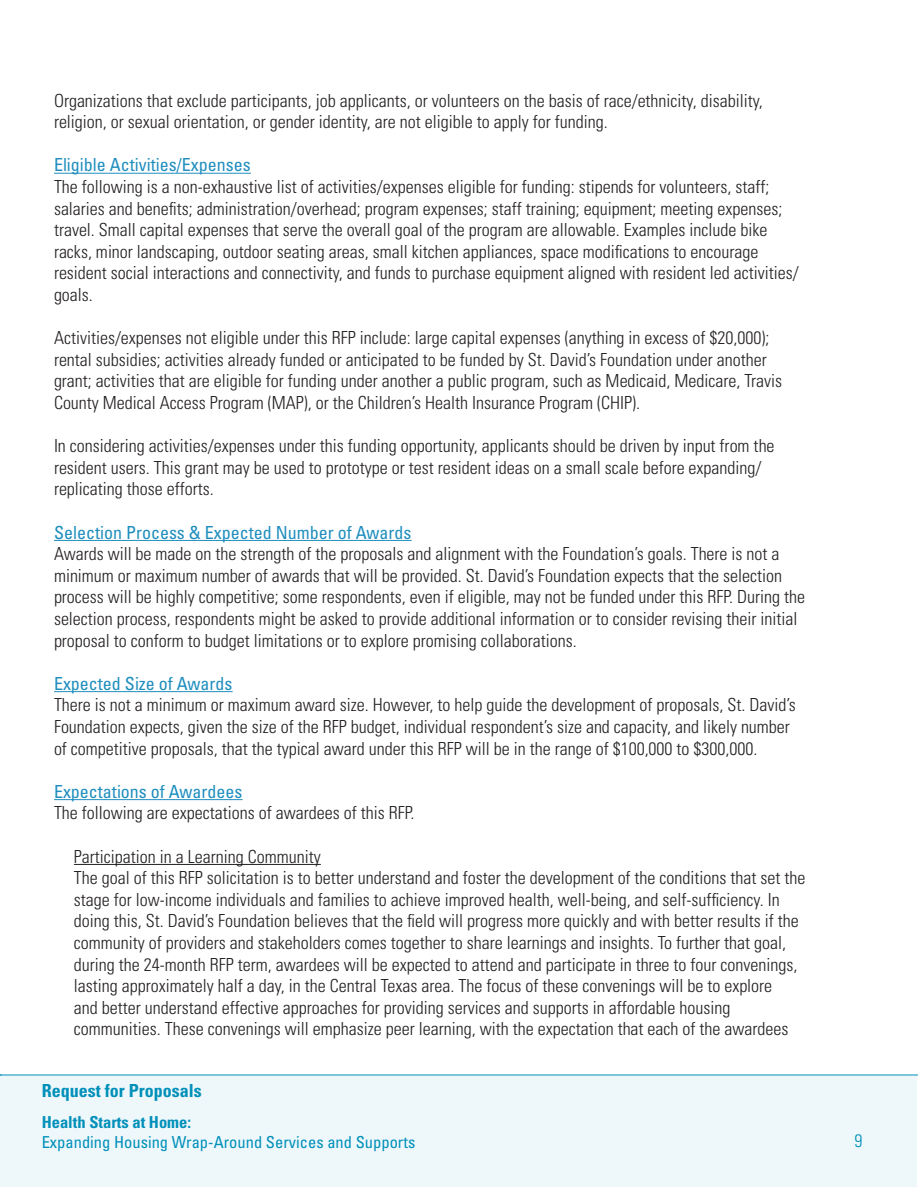
<style>
.page{position:relative;width:918px;height:1188px;background:#fff}
.page>*{position:absolute;margin:0;border:0;box-sizing:border-box;transform-origin:0 0}
.t1{font:300 condensed 18px/21.6px "Univers LT Std";color:#231f20}
.t2{font:condensed 18px "Univers LT Std";color:#1f8ebe}
.t3{font:700 condensed 18px "Univers LT Std";color:#0090ba}
.t4{font:300 condensed 18px "Univers LT Std";color:#0090ba}
.t5{font:condensed 16.5px "Univers LT Std";color:#0090ba}
.t6{font:700 condensed 16.5px "Univers LT Std";color:#0090ba}
</style>
<div class="page">
<div style="left:0;top:1075px;width:917px;height:112px;background:#eef7fa"></div>
<hr style="left:0;top:1075px;width:918px;height:1px;background:#0090ba">
<hr style="left:54px;top:173px;width:197px;height:1px;background:#1f8ebe">
<hr style="left:54px;top:540px;width:358px;height:1px;background:#1f8ebe">
<hr style="left:54px;top:691px;width:179px;height:1px;background:#1f8ebe">
<hr style="left:54px;top:799px;width:189px;height:1px;background:#1f8ebe">
<hr style="left:74px;top:864px;width:247px;height:1px;background:#231f20">
<p class="t1" style="left:54px;top:90px;width:710px">Organizations that exclude participants, job applicants, or volunteers on the basis of race/ethnicity, disability, religion, or sexual orientation, or gender identity, are not eligible to apply for funding.</p>
<p class="t2" style="left:54px;top:154px;width:198px">Eligible Activities/Expenses</p>
<p class="t1" style="left:54px;top:176px;width:746px">The following is a non-exhaustive list of activities/expenses eligible for funding: stipends for volunteers, staff; salaries and benefits; administration/overhead; program expenses; staff training; equipment; meeting expenses; travel. Small capital expenses that serve the overall goal of the program are allowable. Examples include bike racks, minor landscaping, outdoor seating areas, small kitchen appliances, space modifications to encourage resident social interactions and connectivity, and funds to purchase equipment aligned with resident led activities/ goals.</p>
<p class="t1" style="left:54px;top:327px;width:717px">Activities/expenses not eligible under this RFP include: large capital expenses (anything in excess of $20,000);</p>
<p class="t1" style="left:54px;top:349px;width:730px">rental subsidies; activities already funded or anticipated to be funded by St. David’s Foundation under another grant; activities that are eligible for funding under another a public program, such as Medicaid, Medicare, Travis<br>County Medical Access Program (MAP), or the Children’s Health Insurance Program (CHIP).</p>
<p class="t1" style="left:54px;top:435px;width:722px">In considering activities/expenses under this funding opportunity, applicants should be driven by input from the resident users. This grant may be used to prototype or test resident ideas on a small scale before expanding/ replicating those efforts.</p>
<p class="t2" style="left:54px;top:521px;width:359px">Selection Process &amp; Expected Number of Awards</p>
<p class="t1" style="left:54px;top:543px;width:753px">Awards will be made on the strength of the proposals and alignment with the Foundation’s goals. There is not a minimum or maximum number of awards that will be provided. St. David’s Foundation expects that the selection process will be highly competitive; some respondents, even if eligible, may not be funded under this RFP. During the selection process, respondents might be asked to provide additional information or to consider revising their initial proposal to conform to budget limitations or to explore promising collaborations.</p>
<p class="t2" style="left:54px;top:672px;width:180px">Expected Size of Awards</p>
<p class="t1" style="left:54px;top:694px;width:743px">There is not a minimum or maximum award size. However, to help guide the development of proposals, St. David’s<br>Foundation expects, given the size of the RFP budget, individual respondent’s size and capacity, and likely number</p>
<p class="t1" style="left:54px;top:738px;width:705px">of competitive proposals, that the typical award under this RFP will be in the range of $100,000 to $300,000.</p>
<p class="t2" style="left:54px;top:780px;width:190px">Expectations of Awardees</p>
<p class="t1" style="left:54px;top:802px;width:362px">The following are expectations of awardees of this RFP.</p>
<p class="t1" style="left:74px;top:846px;width:248px">Participation in a Learning Community</p>
<p class="t1" style="left:74px;top:867px;width:733px">The goal of this RFP solicitation is to better understand and foster the development of the conditions that set the stage for low-income individuals and families to achieve improved health, well-being, and self-sufficiency. In doing this, St. David’s Foundation believes that the field will progress more quickly and with better results if the</p>
<p class="t1" style="left:74px;top:932px;width:725px">community of providers and stakeholders comes together to share learnings and insights. To further that goal, during the 24-month RFP term, awardees will be expected to attend and participate in three to four convenings, lasting approximately half a day, in the Central Texas area. The focus of these convenings will be to explore and better understand effective approaches for providing services and supports in affordable housing communities. These convenings will emphasize peer learning, with the expectation that each of the awardees</p>
<p class="t3" style="left:42px;top:1079px;width:161px">Request for Proposals</p>
<p class="t6" style="left:42px;top:1112px;width:151px">Health Starts at Home:</p>
<p class="t5" style="left:42px;top:1132px;width:375px">Expanding Housing Wrap-Around Services and Supports</p>
<p class="t4" style="left:855px;top:1130px;width:9px">9</p>
</div>
